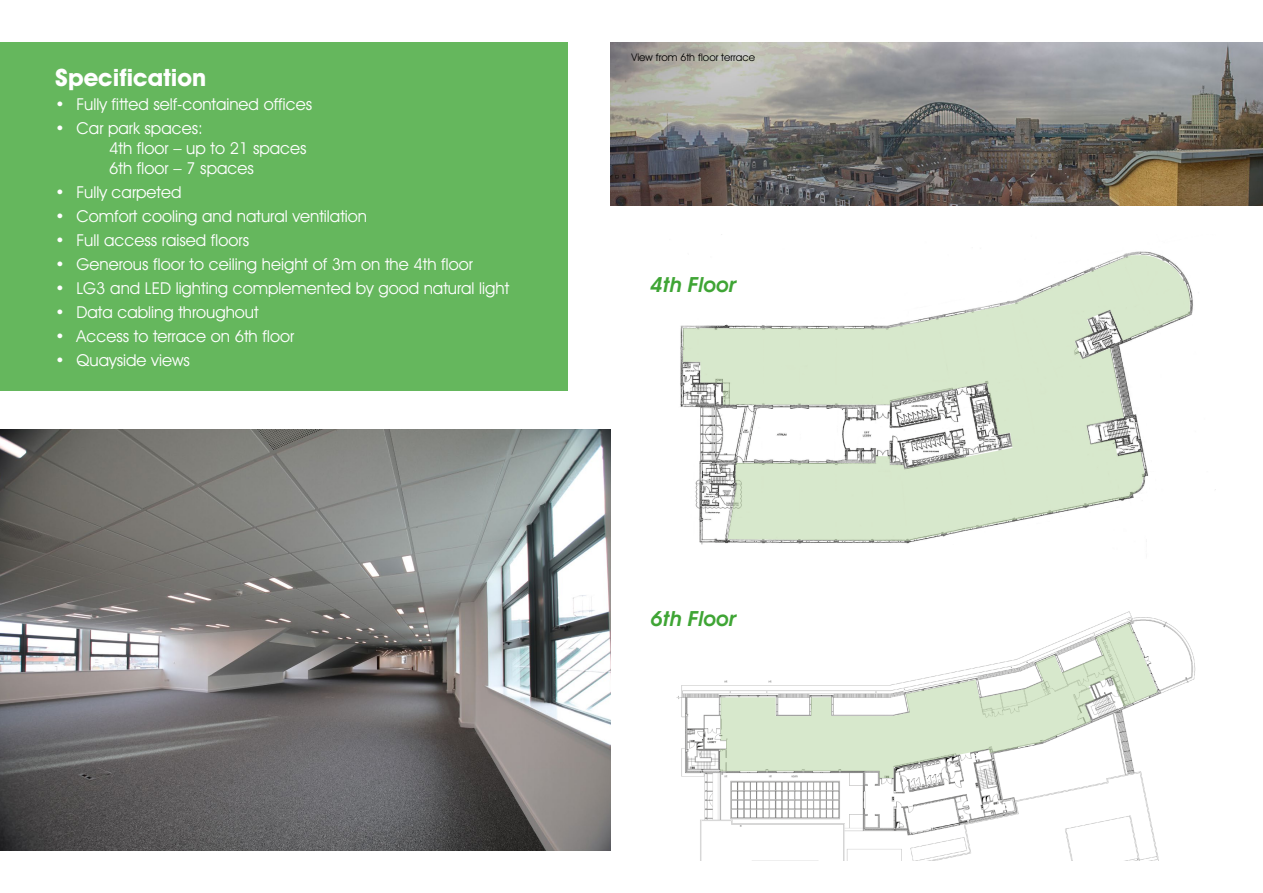
<style>
.page{position:relative;width:1263px;height:893px;background:#fff}
.page>*{position:absolute;margin:0;border:0;box-sizing:border-box;transform-origin:0 0}
.t1{font:700 24px "Avant Garde IT Cby BT";color:#fff}
.t2{font:italic 600 21px "Avant Garde IT Cby BT";color:#3fa535}
.t3{font:16.5px/19.8px "Avant Garde IT Cby BT";color:#fff}
.t4{font:10.5px "Avant Garde IT Cby BT";color:#000}
</style>
<div class="page">
<div style="left:0;top:43px;width:568px;height:348px;background:#65b75d"></div>
<img style="left:680px;top:251px;width:536px;height:294px">
<img style="left:610px;top:43px;width:653px;height:162px">
<img style="left:0;top:429px;width:610px;height:421px">
<svg style="left:683px;top:254px;width:508px;height:287px;fill:#d7e8cc"></svg>
<img style="left:676px;top:611px;width:520px;height:250px">
<svg style="left:720px;top:623px;width:438px;height:155px"></svg>
<h1 class="t1" style="left:55px;top:63px;width:152px">Specification</h1>
<p class="t3" style="left:55px;top:94px;width:259px">• Fully fitted self-contained offices</p>
<p class="t3" style="left:109px;top:118px;width:199px;text-indent:-54px">• Car park spaces:<br>4th floor – up to 21 spaces<br>6th floor – 7 spaces</p>
<p class="t3" style="left:55px;top:182px;width:128px">• Fully carpeted</p>
<p class="t3" style="left:55px;top:206px;width:313px">• Comfort cooling and natural ventilation</p>
<p class="t3" style="left:55px;top:230px;width:195px">• Full access raised floors</p>
<p class="t3" style="left:55px;top:254px;width:419px">• Generous floor to ceiling height of 3m on the 4th floor</p>
<p class="t3" style="left:55px;top:278px;width:455px">• LG3 and LED lighting complemented by good natural light</p>
<p class="t3" style="left:55px;top:302px;width:205px">• Data cabling throughout</p>
<p class="t3" style="left:55px;top:326px;width:240px">• Access to terrace on 6th floor</p>
<p class="t3" style="left:55px;top:350px;width:136px">• Quayside views</p>
<p class="t4" style="left:631px;top:51px;width:125px">View from 6th floor terrace</p>
<p class="t2" style="left:651px;top:272px;width:88px">4th Floor</p>
<p class="t2" style="left:651px;top:606px;width:88px">6th Floor</p>
</div>
